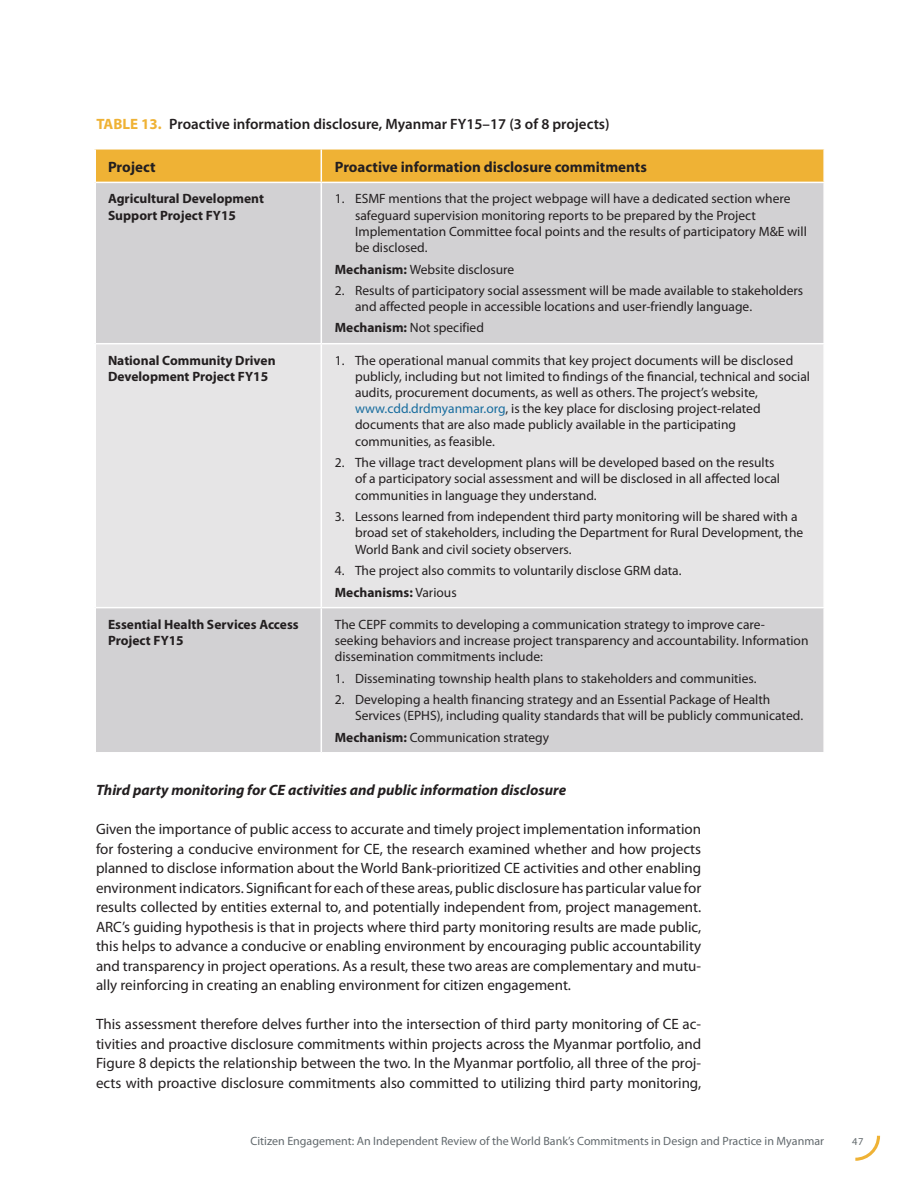
<style>
.page{position:relative;width:918px;height:1188px;background:#fff}
.page>*{position:absolute;margin:0;border:0;box-sizing:border-box;transform-origin:0 0}
.t1{font:15px/19.5px "Myriad Pro";color:#231f20;text-align:justify}
.t2{font:600 15px "Myriad Pro";color:#231f20}
.t3{font:italic 700 15px "Myriad Pro";color:#231f20}
.t4{font:700 15px "Myriad Pro";color:#231f20}
.t5{font:13.5px/16.2px "Myriad Pro";color:#231f20}
.t6{font:700 13.5px/16.2px "Myriad Pro";color:#231f20}
.t7{font:12px "Myriad Pro";color:#62696d}
.t8{font:10.5px "Myriad Pro";color:#62696d}
.s1{font-weight:700;color:#efb235}
.s2{font-weight:700}
.s3{color:#176c9e}
</style>
<div class="page">
<svg style="left:855px;top:1136px;width:25px;height:25px"></svg>
<div style="left:96px;top:150px;width:727px;height:32px;background:#efb235"></div>
<div style="left:96px;top:183px;width:727px;height:569px;background:#d2d1d3"></div>
<div style="left:96px;top:344px;width:727px;height:263px;background:#e6e5e6"></div>
<hr style="left:321px;top:150px;width:1px;height:32px;background:#fff">
<hr style="left:321px;top:183px;width:1px;height:160px;background:#fff">
<hr style="left:96px;top:343px;width:225px;height:1px;background:#fff">
<hr style="left:321px;top:343px;width:504px;height:1px;background:#fff">
<hr style="left:321px;top:344px;width:1px;height:263px;background:#fff">
<hr style="left:96px;top:607px;width:225px;height:1px;background:#fff">
<hr style="left:321px;top:607px;width:504px;height:1px;background:#fff">
<hr style="left:321px;top:608px;width:1px;height:144px;background:#fff">
<p class="t2" style="left:96px;top:114px;width:515px"><span class="s1">TABLE 13.</span> Proactive information disclosure, Myanmar FY15–17 (3 of 8 projects)</p>
<p class="t4" style="left:108px;top:157px;width:49px">Project</p>
<p class="t4" style="left:335px;top:157px;width:314px">Proactive information disclosure commitments</p>
<p class="t6" style="left:108px;top:190px;width:158px">Agricultural Development<br>Support Project FY15</p>
<p class="t5" style="left:355px;top:190px;width:453px;text-indent:-20px">1. ESMF mentions that the project webpage will have a dedicated section where safeguard supervision monitoring reports to be prepared by the Project Implementation Committee focal points and the results of participatory M&amp;E will be disclosed.</p>
<p class="t5" style="left:335px;top:261px;width:181px"><span class="s2">Mechanism:</span> Website disclosure</p>
<p class="t5" style="left:355px;top:283px;width:450px;line-height:15.6px;text-indent:-20px">2. Results of participatory social assessment will be made available to stakeholders and affected people in accessible locations and user-friendly language.</p>
<p class="t5" style="left:335px;top:319px;width:151px"><span class="s2">Mechanism:</span> Not specified</p>
<p class="t6" style="left:108px;top:352px;width:169px">National Community Driven<br>Development Project FY15</p>
<p class="t5" style="left:355px;top:352px;width:457px;text-indent:-20px">1. The operational manual commits that key project documents will be disclosed publicly, including but not limited to findings of the financial, technical and social audits, procurement documents, as well as others. The project’s website, <span class="s3">www.cdd.drdmyanmar.org</span>, is the key place for disclosing project-related documents that are also made publicly available in the participating communities, as feasible.</p>
<p class="t5" style="left:355px;top:454px;width:427px;text-indent:-20px">2. The village tract development plans will be developed based on the results of a participatory social assessment and will be disclosed in all affected local communities in language they understand.</p>
<p class="t5" style="left:355px;top:508px;width:450px;text-indent:-20px">3. Lessons learned from independent third party monitoring will be shared with a broad set of stakeholders, including the Department for Rural Development, the<br>World Bank and civil society observers.</p>
<p class="t5" style="left:335px;top:560px;width:348px;line-height:21.6px">4. The project also commits to voluntarily disclose GRM data.<br><span class="s2">Mechanisms:</span> Various</p>
<p class="t6" style="left:108px;top:615px;width:192px">Essential Health Services Access<br>Project FY15</p>
<p class="t5" style="left:335px;top:616px;width:475px">The CEPF commits to developing a communication strategy to improve care&shy;seeking behaviors and increase project transparency and accountability. Information dissemination commitments include:</p>
<p class="t5" style="left:335px;top:670px;width:423px">1. Disseminating township health plans to stakeholders and communities.</p>
<p class="t5" style="left:355px;top:691px;width:450px;text-indent:-20px">2. Developing a health financing strategy and an Essential Package of Health<br>Services (EPHS), including quality standards that will be publicly communicated.</p>
<p class="t5" style="left:335px;top:729px;width:216px"><span class="s2">Mechanism:</span> Communication strategy</p>
<p class="t3" style="left:96px;top:780px;width:472px">Third party monitoring for CE activities and public information disclosure</p>
<p class="t1" style="left:96px;top:819px;width:607px">Given the importance of public access to accurate and timely project implementation information for fostering a conducive environment for CE, the research examined whether and how projects planned to disclose information about the World Bank-prioritized CE activities and other enabling environment indicators. Significant for each of these areas, public disclosure has particular value for results collected by entities external to, and potentially independent from, project management.<br>ARC’s guiding hypothesis is that in projects where third party monitoring results are made public, this helps to advance a conducive or enabling environment by encouraging public accountability and transparency in project operations. As a result, these two areas are complementary and mutu&shy;ally reinforcing in creating an enabling environment for citizen engagement.</p>
<p class="t1" style="left:96px;top:1014px;width:607px">This assessment therefore delves further into the intersection of third party monitoring of CE ac&shy;tivities and proactive disclosure commitments within projects across the Myanmar portfolio, and Figure 8 depicts the relationship between the two. In the Myanmar portfolio, all three of the proj&shy;ects with proactive disclosure commitments also committed to utilizing third party monitoring,</p>
<p class="t7" style="left:251px;top:1133px;width:575px">Citizen Engagement: An Independent Review of the World Bank’s Commitments in Design and Practice in Myanmar</p>
<p class="t8" style="left:852px;top:1135px;width:13px">47</p>
</div>
